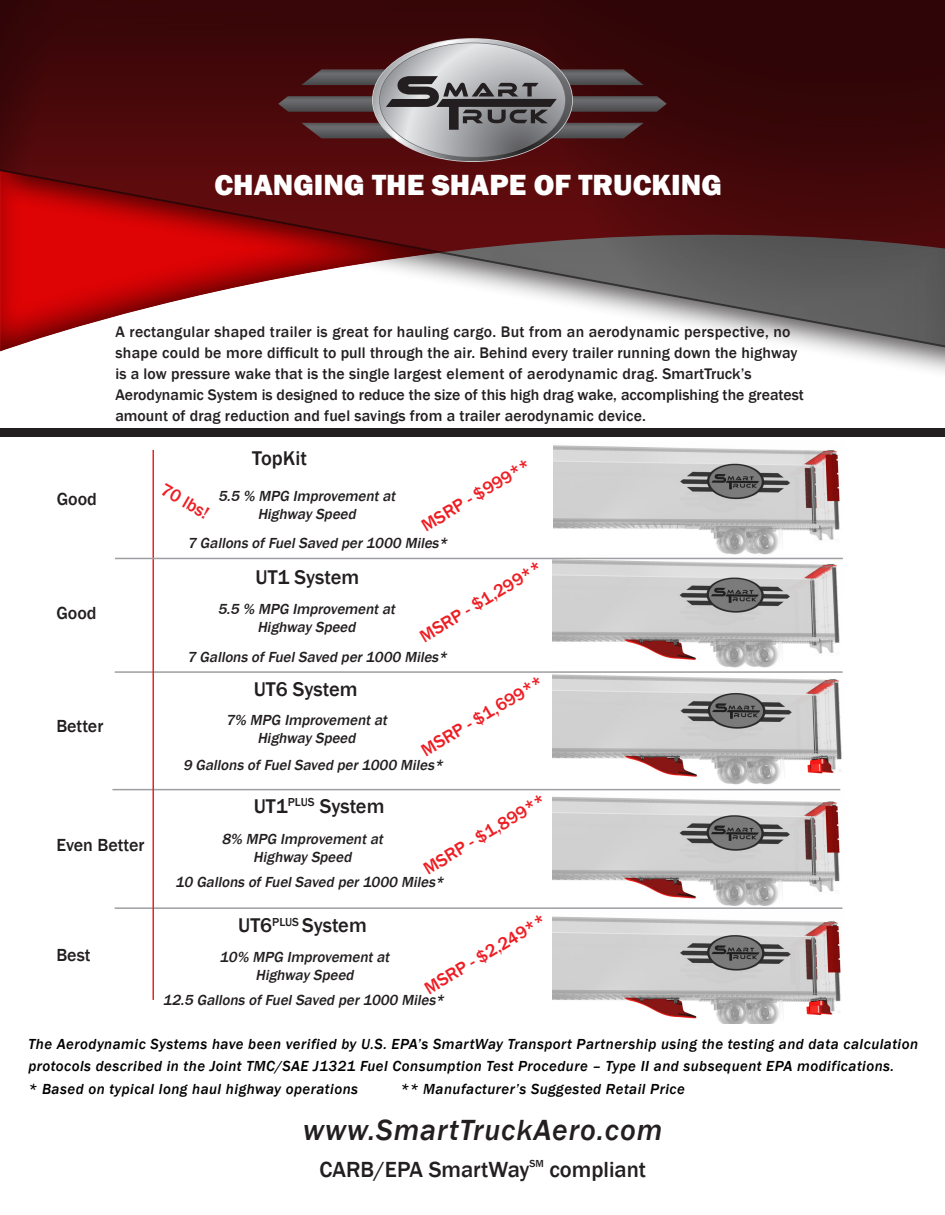
<style>
.page{position:relative;width:945px;height:1215px;background:#fff}
.page>*{position:absolute;margin:0;border:0;box-sizing:border-box;transform-origin:0 0}
.t1{font:800 30px "Franklin Gothic";color:#fff}
.t2{font:italic 500 30px "Franklin Gothic";letter-spacing:.03em;color:#231f20}
.t3{font:500 22.5px "Franklin Gothic";color:#231f20}
.t4{font:500 20.4px "Franklin Gothic";color:#231f20}
.t5{font:500 18px "Franklin Gothic";color:#ee1d23}
.t6{font:500 18px "Franklin Gothic";color:#231f20}
.t7{font:500 15.75px/21px "Franklin Gothic";letter-spacing:.01em;color:#231f20}
.t8{font:italic 500 15px "Franklin Gothic";color:#231f20}
.t9{font:italic 500 15px/22.5px "Franklin Gothic";letter-spacing:.03em;color:#000}
</style>
<div class="page">
<svg style="left:0;top:0;width:945px;height:353px;background:#723839"></svg>
<img style="left:301px;top:123px;width:343px;height:15px">
<img style="left:278px;top:96px;width:389px;height:16px">
<img style="left:301px;top:69px;width:343px;height:16px">
<img style="left:373px;top:39px;width:199px;height:122px">
<img style="left:380px;top:43px;width:185px;height:114px">
<svg style="left:386px;top:76px;width:171px;height:54px;background:#7d7c7e"></svg>
<hr style="left:115px;top:671px;width:728px;height:2px;background:#9d9fa2">
<img style="left:552px;top:557px;width:291px;height:467px">
<hr style="left:115px;top:907px;width:727px;height:2px;background:#9d9fa2">
<hr style="left:112px;top:789px;width:728px;height:1px;background:#9d9fa2">
<hr style="left:153px;top:450px;width:1px;height:550px;background:#ee2123">
<hr style="left:115px;top:558px;width:728px;height:1px;background:#9d9fa2">
<img style="left:553px;top:445px;width:290px;height:113px">
<div style="left:0;top:428px;width:945px;height:9px;background:#231f20"></div>
<p class="t1" style="left:214px;top:166px;width:509px">CHANGING THE SHAPE OF TRUCKING</p>
<p class="t7" style="left:115px;top:321px;width:690px">A rectangular shaped trailer is great for hauling cargo. But from an aerodynamic perspective, no shape could be more difficult to pull through the air. Behind every trailer running down the highway is a low pressure wake that is the single largest element of aerodynamic drag. SmartTruck’s Aerodynamic System is designed to reduce the size of this high drag wake, accomplishing the greatest amount of drag reduction and fuel savings from a trailer aerodynamic device.</p>
<p class="t6" style="left:57px;top:488px;width:42px">Good</p>
<p class="t6" style="left:56px;top:602px;width:42px">Good</p>
<p class="t6" style="left:56px;top:715px;width:49px">Better</p>
<p class="t6" style="left:56px;top:834px;width:90px">Even Better</p>
<p class="t6" style="left:56px;top:944px;width:36px">Best</p>
<p class="t4" style="left:252px;top:446px;width:56px">TopKit</p>
<p class="t8" style="left:218px;top:486px;width:182px">5.5 % MPG Improvementat</p>
<p class="t8" style="left:258px;top:504px;width:103px">Highway Speed</p>
<p class="t8" style="left:187px;top:534px;width:265px">7 Gallons ofFuelSaved per1000 Miles*</p>
<p class="t5" style="left:417px;top:517px;width:125px;rotate:-31deg">MSRP - $999**</p>
<p class="t5" style="left:416px;top:628px;width:140px;rotate:-31deg">MSRP - $1,299**</p>
<p class="t5" style="left:417px;top:742px;width:140px;rotate:-31deg">MSRP - $1,699**</p>
<p class="t5" style="left:419px;top:860px;width:140px;rotate:-31deg">MSRP - $1,899**</p>
<p class="t5" style="left:420px;top:980px;width:140px;rotate:-31deg">MSRP - $2,249**</p>
<p class="t5" style="left:168px;top:478px;width:54px;rotate:30deg">70 lbs!</p>
<p class="t4" style="left:256px;top:565px;width:105px">UT1 System</p>
<p class="t8" style="left:218px;top:600px;width:182px">5.5 % MPG Improvementat</p>
<p class="t8" style="left:257px;top:618px;width:103px">Highway Speed</p>
<p class="t8" style="left:187px;top:648px;width:265px">7 Gallons ofFuelSaved per1000 Miles*</p>
<p class="t4" style="left:254px;top:677px;width:105px">UT6 System</p>
<p class="t8" style="left:226px;top:710px;width:166px">7% MPG Improvementat</p>
<p class="t8" style="left:257px;top:728px;width:103px">Highway Speed</p>
<p class="t8" style="left:183px;top:756px;width:265px">9 Gallons ofFuelSaved per1000 Miles*</p>
<p class="t4" style="left:254px;top:793px;width:132px">UT1<sup>PLUS</sup> System</p>
<p class="t8" style="left:222px;top:830px;width:166px">8% MPG Improvementat</p>
<p class="t8" style="left:253px;top:848px;width:103px">Highway Speed</p>
<p class="t8" style="left:175px;top:872px;width:274px">10 Gallons ofFuelSaved per1000 Miles*</p>
<p class="t4" style="left:238px;top:913px;width:130px">UT6<sup>PLUS</sup> System</p>
<p class="t8" style="left:220px;top:947px;width:175px">10% MPG Improvementat</p>
<p class="t8" style="left:255px;top:965px;width:103px">Highway Speed</p>
<p class="t8" style="left:163px;top:991px;width:286px">12.5 Gallons ofFuelSaved per1000 Miles*</p>
<p class="t9" style="left:29px;top:1033px;width:891px">The Aerodynamic Systems have been verified by U.S. EPA’s SmartWay Transport Partnership using the testing and data calculation protocols described in the Joint TMC/SAE J1321 Fuel Consumption Test Procedure – Type II and subsequent EPA modifications.</p>
<p class="t9" style="left:29px;top:1078px;width:331px">* Based on typical long haul highway operations</p>
<p class="t9" style="left:401px;top:1078px;width:286px">** Manufacturer’s Suggested Retail Price</p>
<p class="t2" style="left:303px;top:1111px;width:361px">www.SmartTruckAero.com</p>
<p class="t3" style="left:320px;top:1156px;width:328px">CARB/EPA SmartWay<sup>SM</sup> compliant</p>
</div>
